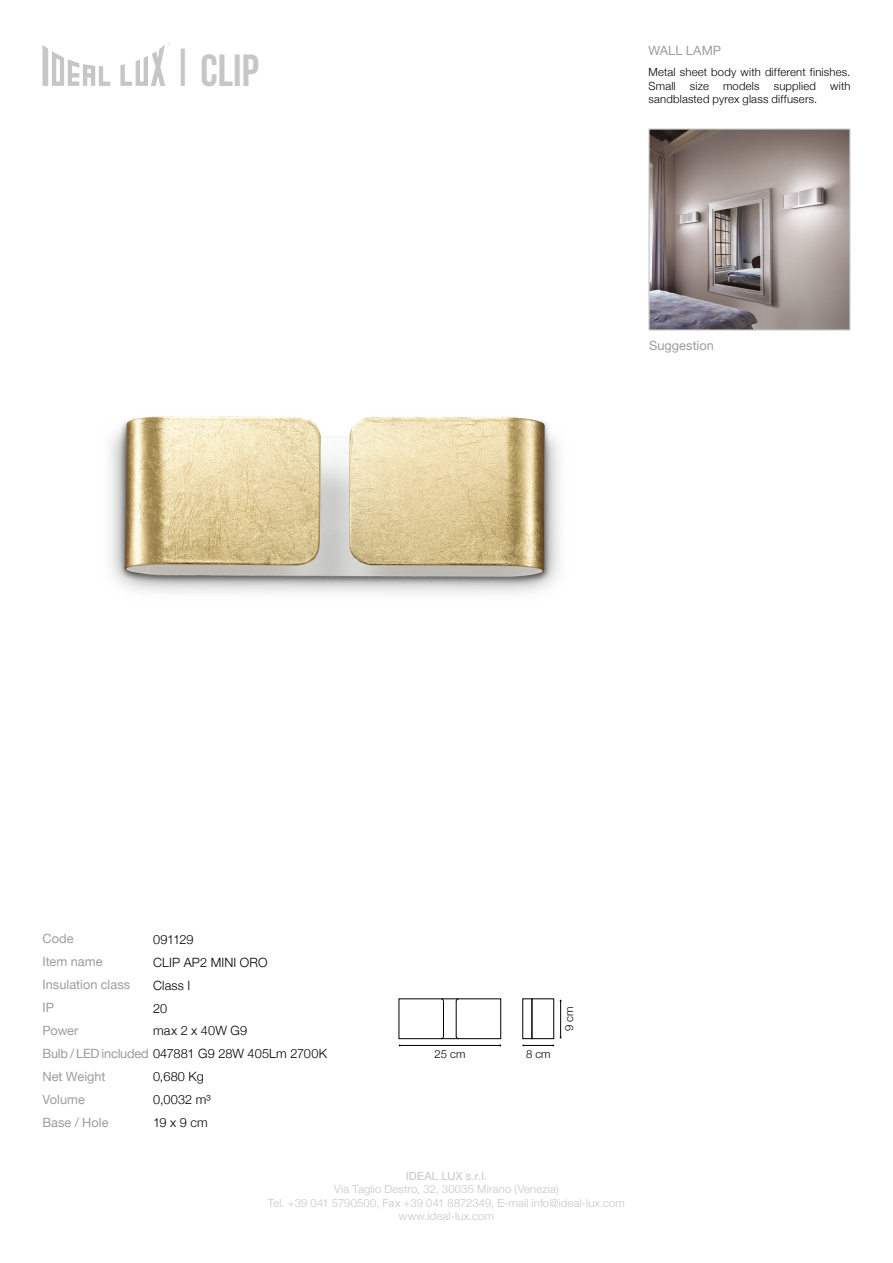
<style>
.page{position:relative;width:893px;height:1263px;background:#fff}
.page>*{position:absolute;margin:0;border:0;box-sizing:border-box;transform-origin:0 0}
.t1{font:45px "Bebas Neue";color:#c6c6c6}
.t2{font:12.75px/23px "Helvetica Neue";letter-spacing:.005em;color:#9d9d9c}
.t3{font:300 12.75px/23px "Helvetica Neue";letter-spacing:.01em;color:#000}
.t4{font:300 11.25px/13.5px "Helvetica Neue";letter-spacing:.015em;color:#c6c6c6;text-align:center}
.t5{font:300 11.25px/13.5px "Helvetica Neue";letter-spacing:.02em;color:#000}
.t6{font:11.25px "Helvetica Neue";letter-spacing:.015em;color:#c6c6c6}
.s1{font-weight:300;color:#000}
</style>
<div class="page">
<svg style="left:43px;top:43px;width:127px;height:43px"></svg>
<img style="left:110px;top:416px;width:450px;height:177px">
<img style="left:650px;top:131px;width:198px;height:197px">
<div style="left:648px;top:129px;width:202px;height:201px;border:1px solid #c6c6c6"></div>
<hr style="left:400px;top:1045px;width:100px;height:1px;background:#000">
<hr style="left:523px;top:1045px;width:30px;height:1px;background:#000">
<hr style="left:560px;top:1001px;width:1px;height:36px;background:#000">
<div style="left:399px;top:999px;width:102px;height:40px;border:1px solid #000"></div>
<hr style="left:443px;top:1001px;width:1px;height:35px;background:#000">
<hr style="left:456px;top:1001px;width:1px;height:35px;background:#000">
<div style="left:523px;top:999px;width:9px;height:40px;border:1px solid #000"></div>
<h1 class="t1" style="left:171px;top:43px;width:24px">|</h1>
<h1 class="t1" style="left:200px;top:46px;width:60px">CLIP</h1>
<p class="t2" style="left:648px;top:38px;width:74px">WALL LAMP</p>
<p class="t5" style="left:648px;top:65px;width:203px">Metal sheet body with different finishes.<br>Small</p>
<p class="t5" style="left:690px;top:78px;width:20px">size</p>
<p class="t5" style="left:723px;top:78px;width:38px">models</p>
<p class="t5" style="left:774px;top:78px;width:44px">supplied</p>
<p class="t5" style="left:830px;top:78px;width:22px">with</p>
<p class="t5" style="left:648px;top:92px;width:170px">sandblasted pyrex glass diffusers.</p>
<p class="t2" style="left:649px;top:333px;width:66px">Suggestion</p>
<p class="t2" style="left:43px;top:926px;width:89px">Code<br>Item name<br>Insulation class</p>
<p class="t2" style="left:43px;top:995px;width:13px">IP</p>
<p class="t3" style="left:153px;top:927px;width:42px">091129</p>
<p class="t3" style="left:153px;top:950px;width:116px">CLIP AP2 MINI ORO<br>Class I</p>
<p class="t3" style="left:153px;top:996px;width:16px">20</p>
<p class="t3" style="left:153px;top:1018px;width:96px">max 2 x 40W G9</p>
<p class="t2" style="left:42px;top:1018px;width:286px">Power<br>Bulb / LED included <span class="s1">047881 G9 28W 405Lm 2700K</span></p>
<p class="t2" style="left:42px;top:1064px;width:65px">Net Weight</p>
<p class="t2" style="left:42px;top:1087px;width:68px">Volume<br>Base / Hole</p>
<p class="t3" style="left:153px;top:1064px;width:52px">0,680 Kg</p>
<p class="t3" style="left:153px;top:1087px;width:59px">0,0032 m³<br>19 x 9 cm</p>
<p class="t5" style="left:435px;top:1046px;width:32px">25 cm</p>
<p class="t5" style="left:526px;top:1046px;width:26px">8 cm</p>
<p class="t5" style="left:562px;top:1031px;width:26px;rotate:-90deg">9 cm</p>
<p class="t6" style="left:406px;top:1166px;width:83px">IDEAL LUX s.r.l.</p>
<p class="t4" style="left:268px;top:1182px;width:359px">Via Taglio Destro, 32, 30035 Mirano (Venezia)<br>Tel. +39 041 5790500, Fax +39 041 8872349, E-mail info@ideal-lux.com www.ideal-lux.com</p>
</div>
